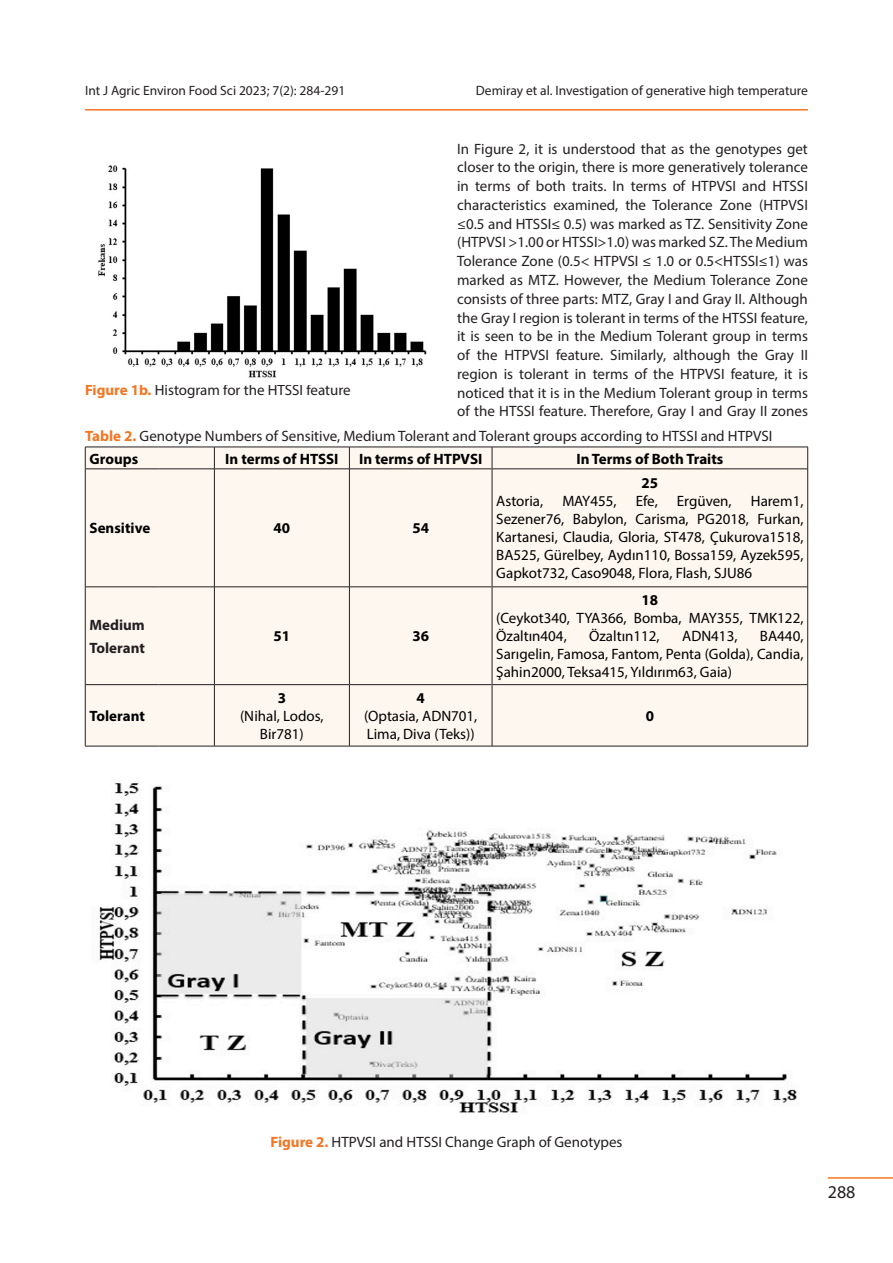
<style>
.page{position:relative;width:893px;height:1263px;background:#fff}
.page>*{position:absolute;margin:0;border:0;box-sizing:border-box;transform-origin:0 0}
.t1{font:18px "Myriad Pro";color:#231f20}
.Els-body-text{font:15px/18.8px "Myriad Pro";color:#231f20;text-align:justify}
.t2{font:15px/18px "Myriad Pro";color:#000;text-align:justify}
.t3{font:700 15px "Myriad Pro";color:#000}
.t4{font:700 15px/22.5px "Myriad Pro";color:#231f20}
.t5{font:13.5px "Myriad Pro";color:#231f20}
.s1{font-weight:700;color:#f47521}
</style>
<div class="page">
<hr style="left:828px;top:1177px;width:65px;height:2px;background:#f47521">
<hr style="left:85px;top:109px;width:723px;height:2px;background:#f47521">
<img style="left:98px;top:165px;width:329px;height:213px">
<div style="left:86px;top:448px;width:721px;height:298px;background:#fef7f0"></div>
<hr style="left:85px;top:468px;width:74px;height:1px;background:#231f20">
<hr style="left:159px;top:468px;width:55px;height:1px;background:#231f20">
<hr style="left:215px;top:468px;width:134px;height:1px;background:#231f20">
<hr style="left:350px;top:468px;width:142px;height:1px;background:#231f20">
<hr style="left:492px;top:468px;width:315px;height:1px;background:#231f20">
<hr style="left:85px;top:586px;width:74px;height:1px;background:#231f20">
<hr style="left:159px;top:586px;width:55px;height:1px;background:#231f20">
<hr style="left:215px;top:586px;width:134px;height:1px;background:#231f20">
<hr style="left:350px;top:586px;width:142px;height:1px;background:#231f20">
<hr style="left:492px;top:586px;width:315px;height:1px;background:#231f20">
<hr style="left:85px;top:684px;width:74px;height:1px;background:#231f20">
<hr style="left:159px;top:684px;width:55px;height:1px;background:#231f20">
<hr style="left:215px;top:684px;width:134px;height:1px;background:#231f20">
<hr style="left:350px;top:684px;width:142px;height:1px;background:#231f20">
<hr style="left:492px;top:684px;width:315px;height:1px;background:#231f20">
<svg style="left:214px;top:448px;width:1px;height:21px"></svg>
<svg style="left:349px;top:448px;width:1px;height:21px"></svg>
<svg style="left:492px;top:448px;width:1px;height:21px"></svg>
<hr style="left:214px;top:469px;width:1px;height:118px;background:#231f20">
<hr style="left:349px;top:469px;width:1px;height:118px;background:#231f20">
<hr style="left:492px;top:469px;width:1px;height:118px;background:#231f20">
<hr style="left:214px;top:587px;width:1px;height:98px;background:#231f20">
<hr style="left:349px;top:587px;width:1px;height:98px;background:#231f20">
<hr style="left:492px;top:587px;width:1px;height:98px;background:#231f20">
<hr style="left:214px;top:685px;width:1px;height:61px;background:#231f20">
<hr style="left:349px;top:685px;width:1px;height:61px;background:#231f20">
<hr style="left:492px;top:685px;width:1px;height:61px;background:#231f20">
<hr style="left:85px;top:447px;width:74px;height:1px;background:#231f20">
<svg style="left:85px;top:447px;width:1px;height:22px"></svg>
<hr style="left:159px;top:447px;width:55px;height:1px;background:#231f20">
<hr style="left:214px;top:447px;width:135px;height:1px;background:#231f20">
<hr style="left:349px;top:447px;width:143px;height:1px;background:#231f20">
<hr style="left:492px;top:447px;width:316px;height:1px;background:#231f20">
<svg style="left:807px;top:447px;width:1px;height:22px"></svg>
<hr style="left:85px;top:469px;width:1px;height:118px;background:#231f20">
<hr style="left:807px;top:469px;width:1px;height:118px;background:#231f20">
<hr style="left:85px;top:587px;width:1px;height:98px;background:#231f20">
<hr style="left:807px;top:587px;width:1px;height:98px;background:#231f20">
<hr style="left:85px;top:685px;width:1px;height:61px;background:#231f20">
<hr style="left:807px;top:685px;width:1px;height:61px;background:#231f20">
<hr style="left:85px;top:746px;width:74px;height:1px;background:#231f20">
<hr style="left:159px;top:746px;width:55px;height:1px;background:#231f20">
<hr style="left:214px;top:746px;width:135px;height:1px;background:#231f20">
<hr style="left:349px;top:746px;width:143px;height:1px;background:#231f20">
<hr style="left:492px;top:746px;width:316px;height:1px;background:#231f20">
<img style="left:99px;top:783px;width:698px;height:330px">
<p class="t5" style="left:85px;top:82px;width:262px">Int J Agric Environ Food Sci 2023; 7(2): 284-291</p>
<p class="t5" style="left:476px;top:82px;width:334px">Demiray et al. Investigation of generative high temperature</p>
<p class="Els-body-text" style="left:85px;top:381px;width:267px"><span class="s1">Figure 1b.</span> Histogram for the HTSSI feature</p>
<p class="Els-body-text" style="left:457px;top:139px;width:352px">In Figure 2, it is understood that as the genotypes get closer to the origin, there is more generatively tolerance in terms of both traits. In terms of HTPVSI and HTSSI characteristics examined, the Tolerance Zone (HTPVSI ≤0.5 and HTSSI≤ 0.5) was marked as TZ. Sensitivity Zone (HTPVSI &gt;1.00 or HTSSI&gt;1.0) was marked SZ. The Medium Tolerance Zone (0.5&lt; HTPVSI ≤ 1.0 or 0.5&lt;HTSSI≤1) was marked as MTZ. However, the Medium Tolerance Zone consists of three parts: MTZ, Gray I and Gray II. Although the Gray I region is tolerant in terms of the HTSSI feature, it is seen to be in the Medium Tolerant group in terms of the HTPVSI feature. Similarly, although the Gray II region is tolerant in terms of the HTPVSI feature, it is noticed that it is in the Medium Tolerant group in terms of the HTSSI feature. Therefore, Gray I and Gray II zones</p>
<p class="Els-body-text" style="left:85px;top:426px;width:689px"><span class="s1">Table 2.</span> Genotype Numbers of Sensitive, Medium Tolerant and Tolerant groups according to HTSSI and HTPVSI</p>
<p class="t3" style="left:90px;top:449px;width:50px">Groups</p>
<p class="t3" style="left:225px;top:449px;width:115px">In terms of HTSSI</p>
<p class="t3" style="left:359px;top:449px;width:125px">In terms of HTPVSI</p>
<p class="t3" style="left:576px;top:449px;width:148px">In Terms of Both Traits</p>
<p class="t3" style="left:90px;top:519px;width:62px">Sensitive</p>
<p class="t3" style="left:274px;top:519px;width:18px">40</p>
<p class="t3" style="left:412px;top:519px;width:18px">54</p>
<p class="t4" style="left:90px;top:613px;width:57px">Medium<br>Tolerant</p>
<p class="t3" style="left:274px;top:626px;width:18px">51</p>
<p class="t3" style="left:412px;top:626px;width:18px">36</p>
<p class="t3" style="left:642px;top:474px;width:18px">25</p>
<p class="t2" style="left:496px;top:492px;width:48px">Astoria,</p>
<p class="t2" style="left:562px;top:492px;width:56px">MAY455,</p>
<p class="t2" style="left:636px;top:492px;width:24px">Efe,</p>
<p class="t2" style="left:677px;top:492px;width:56px">Ergüven,</p>
<p class="t2" style="left:496px;top:492px;width:309px;text-indent:255px">Harem1, Sezener76, Babylon, Carisma, PG2018, Furkan, Kartanesi, Claudia, Gloria, ST478, Çukurova1518, BA525, Gürelbey, Aydın110, Bossa159, Ayzek595, Gapkot732, Caso9048, Flora, Flash, SJU86</p>
<p class="t3" style="left:642px;top:590px;width:18px">18</p>
<p class="t2" style="left:496px;top:609px;width:309px">(Ceykot340, TYA366, Bomba, MAY355, TMK122,<br>Özaltın404,</p>
<p class="t2" style="left:589px;top:627px;width:72px">Özaltın112,</p>
<p class="t2" style="left:682px;top:627px;width:57px">ADN413,</p>
<p class="t2" style="left:496px;top:627px;width:309px;text-indent:264px">BA440, Sarıgelin, Famosa, Fantom, Penta (Golda), Candia, Şahin2000, Teksa415, Yıldırım63, Gaia)</p>
<p class="t3" style="left:90px;top:706px;width:57px">Tolerant</p>
<p class="t3" style="left:278px;top:688px;width:10px">3</p>
<p class="t2" style="left:240px;top:707px;width:85px;text-align:center">(Nihal, Lodos,<br>Bir781)</p>
<p class="t3" style="left:417px;top:688px;width:10px">4</p>
<p class="t2" style="left:364px;top:707px;width:115px">(Optasia, ADN701,<br>Lima, Diva (Teks))</p>
<p class="t3" style="left:646px;top:706px;width:10px">0</p>
<p class="Els-body-text" style="left:270px;top:1132px;width:354px"><span class="s1">Figure 2.</span> HTPVSI and HTSSI Change Graph of Genotypes</p>
<p class="t1" style="left:828px;top:1181px;width:29px">288</p>
</div>
